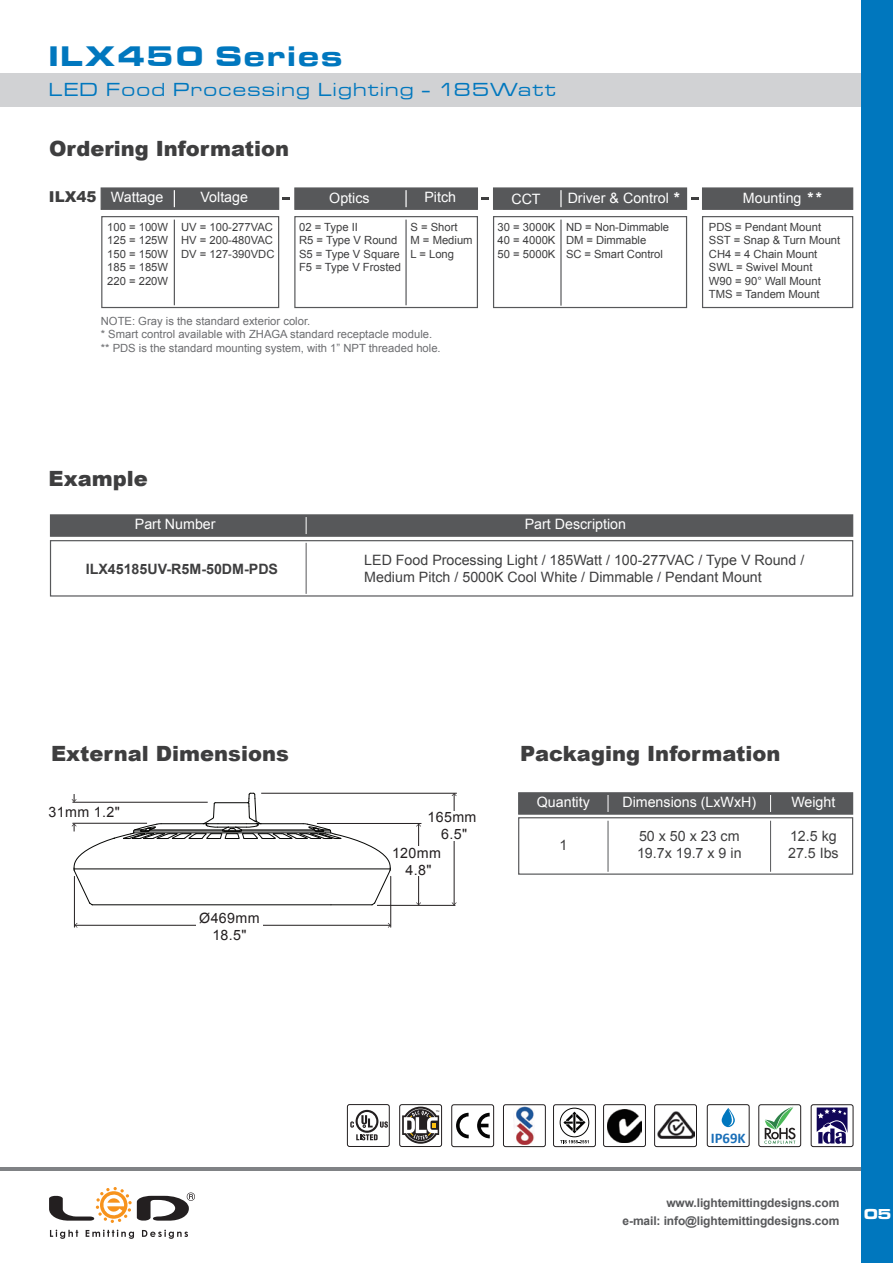
<style>
.page{position:relative;width:893px;height:1263px;background:#fff}
.page>*{position:absolute;margin:0;border:0;box-sizing:border-box;transform-origin:0 0}
.t1{font:29.25px "Microgramma D Bold Exte";letter-spacing:.1em;color:#0077be}
.t2{font:900 21px "Arial";color:#3e3e3f}
.t3{font:19.5px "Microgramma D Medi Exte";letter-spacing:.1em;color:#0077be}
.t4{font:900 15px "Arial";color:#3e3e3f}
.t5{font:15px "Microgramma D Bold Exte";color:#fff}
.t6{font:700 14.85px "Calibri";color:#1a6fb8}
.t7{font:14.25px/17.1px "Arial";color:#3e3e3f}
.t8{font:14.25px "Arial";color:#fff}
.t9{font:14.25px/17.1px "Arial";letter-spacing:.025em;color:#231f20;text-align:center}
.t10{font:700 14.25px "Arial";color:#3e3e3f}
.t11{font:700 12px/18px "Arial";letter-spacing:-.01em;color:#57585a;text-align:right}
.t12{font:11.25px/13.5px "Arial";color:#3e3e3f}
.t13{font:11.25px/13.5px "Arial";color:#6c6d70}
.s1{font-weight:900;font-size:14.7px}
</style>
<div class="page">
<div style="left:0;top:73px;width:893px;height:34px;background:#d1d2d4"></div>
<hr style="left:0;top:1168px;width:893px;height:3px;background:#808285">
<div style="left:862px;top:0;width:31px;height:1263px;background:#0077be"></div>
<svg style="left:49px;top:1187px;width:146px;height:36px"></svg>
<svg style="left:50px;top:1229px;width:28px;height:10px"></svg>
<svg style="left:86px;top:1229px;width:48px;height:10px"></svg>
<svg style="left:142px;top:1229px;width:46px;height:10px"></svg>
<div style="left:50px;top:514px;width:803px;height:23px;background:#57585a;border:1px solid #57585a"></div>
<svg style="left:306px;top:517px;width:1px;height:17px"></svg>
<hr style="left:306px;top:543px;width:1px;height:51px;background:#57585a">
<div style="left:50px;top:540px;width:803px;height:57px;border:1px solid #57585a"></div>
<div style="left:493px;top:187px;width:194px;height:23px;background:#57585a;border:1px solid #57585a"></div>
<div style="left:702px;top:187px;width:151px;height:23px;background:#57585a;border:1px solid #57585a"></div>
<div style="left:101px;top:187px;width:178px;height:23px;background:#57585a;border:1px solid #57585a"></div>
<div style="left:294px;top:187px;width:184px;height:23px;background:#57585a;border:1px solid #57585a"></div>
<svg style="left:282px;top:198px;width:8px;height:2px"></svg>
<svg style="left:481px;top:198px;width:8px;height:2px"></svg>
<svg style="left:691px;top:198px;width:8px;height:2px"></svg>
<svg style="left:560px;top:190px;width:2px;height:17px"></svg>
<hr style="left:560px;top:220px;width:2px;height:86px;background:#57585a">
<svg style="left:405px;top:190px;width:2px;height:17px"></svg>
<hr style="left:405px;top:220px;width:2px;height:85px;background:#57585a">
<svg style="left:174px;top:190px;width:1px;height:17px"></svg>
<hr style="left:174px;top:220px;width:1px;height:85px;background:#57585a">
<div style="left:101px;top:216px;width:178px;height:92px;border:1px solid #57585a"></div>
<div style="left:294px;top:216px;width:184px;height:92px;border:1px solid #57585a"></div>
<div style="left:493px;top:216px;width:194px;height:92px;border:1px solid #57585a"></div>
<div style="left:702px;top:216px;width:151px;height:92px;border:1px solid #57585a"></div>
<div style="left:518px;top:792px;width:335px;height:23px;background:#57585a;border:1px solid #57585a"></div>
<div style="left:518px;top:817px;width:335px;height:58px;border:1px solid #57585a"></div>
<svg style="left:608px;top:795px;width:1px;height:17px"></svg>
<hr style="left:608px;top:821px;width:1px;height:51px;background:#57585a">
<svg style="left:770px;top:795px;width:1px;height:17px"></svg>
<hr style="left:770px;top:821px;width:1px;height:51px;background:#57585a">
<hr style="left:454px;top:794px;width:1px;height:111px;background:#231f20">
<svg style="left:452px;top:902px;width:5px;height:3px"></svg>
<hr style="left:453px;top:812px;width:2px;height:29px;background:#fff">
<hr style="left:261px;top:793px;width:196px;height:1px;background:#231f20">
<hr style="left:377px;top:905px;width:78px;height:1px;background:#231f20">
<hr style="left:317px;top:823px;width:104px;height:1px;background:#231f20">
<hr style="left:418px;top:824px;width:1px;height:81px;background:#231f20">
<svg style="left:416px;top:902px;width:5px;height:3px"></svg>
<svg style="left:416px;top:824px;width:5px;height:3px"></svg>
<hr style="left:417px;top:846px;width:3px;height:30px;background:#fff">
<hr style="left:74px;top:876px;width:1px;height:51px;background:#231f20">
<hr style="left:390px;top:876px;width:1px;height:51px;background:#231f20">
<hr style="left:75px;top:925px;width:315px;height:1px;background:#231f20">
<svg style="left:388px;top:923px;width:3px;height:5px"></svg>
<svg style="left:74px;top:923px;width:3px;height:5px"></svg>
<svg style="left:72px;top:792px;width:319px;height:114px"></svg>
<div style="left:196px;top:913px;width:67px;height:28px;background:#fff"></div>
<div style="left:707px;top:1104px;width:42px;height:43px;border:1px solid #231f20;border-radius:2px"></div>
<svg style="left:712px;top:1105px;width:32px;height:23px"></svg>
<div style="left:451px;top:1104px;width:43px;height:43px;border:1px solid #231f20;border-radius:2px"></div>
<div style="left:347px;top:1104px;width:43px;height:43px;border:1px solid #231f20;border-radius:2px"></div>
<div style="left:400px;top:1104px;width:42px;height:42px;background:linear-gradient(to right,#fff,#fff);border-radius:2px"></div>
<div style="left:399px;top:1104px;width:43px;height:43px;border:1px solid #231f20;border-radius:2px"></div>
<svg style="left:356px;top:1134px;width:22px;height:6px"></svg>
<svg style="left:380px;top:1121px;width:8px;height:6px"></svg>
<svg style="left:356px;top:1110px;width:22px;height:23px"></svg>
<svg style="left:358px;top:1112px;width:18px;height:19px"></svg>
<svg style="left:361px;top:1115px;width:12px;height:13px"></svg>
<svg style="left:350px;top:1121px;width:4px;height:6px"></svg>
<svg style="left:456px;top:1113px;width:34px;height:25px"></svg>
<div style="left:758px;top:1104px;width:43px;height:43px;border:1px solid #231f20;border-radius:2px"></div>
<div style="left:811px;top:1104px;width:42px;height:43px;border:1px solid #231f20;border-radius:2px"></div>
<svg style="left:817px;top:1107px;width:30px;height:37px"></svg>
<svg style="left:402px;top:1106px;width:37px;height:38px"></svg>
<svg style="left:764px;top:1106px;width:32px;height:38px"></svg>
<div style="left:654px;top:1104px;width:43px;height:43px;border:1px solid #231f20;border-radius:2px"></div>
<div style="left:603px;top:1104px;width:43px;height:43px;border:1px solid #231f20;border-radius:2px"></div>
<img style="left:608px;top:1109px;width:33px;height:33px">
<img style="left:657px;top:1111px;width:37px;height:28px">
<div style="left:503px;top:1104px;width:43px;height:43px;border:1px solid #231f20;border-radius:2px"></div>
<img style="left:514px;top:1106px;width:20px;height:39px">
<div style="left:553px;top:1104px;width:43px;height:43px;border:1px solid #231f20;border-radius:2px"></div>
<div style="left:560px;top:1108px;width:29px;height:29px;border:1px solid #050504;border-radius:50%"></div>
<svg style="left:563px;top:1111px;width:22px;height:22px"></svg>
<svg style="left:560px;top:1140px;width:29px;height:3px"></svg>
<h1 class="t1" style="left:49px;top:36px;width:295px">ILX450 Series</h1>
<h3 class="t3" style="left:49px;top:77px;width:508px">LED Food Processing Lighting - 185Watt</h3>
<h2 class="t2" style="left:49px;top:133px;width:242px">Ordering Information</h2>
<h3 class="t4" style="left:49px;top:186px;width:49px">ILX45</h3>
<p class="t8" style="left:111px;top:188px;width:54px">Wattage</p>
<p class="t8" style="left:201px;top:188px;width:49px">Voltage</p>
<p class="t8" style="left:329px;top:189px;width:42px">Optics</p>
<p class="t8" style="left:424px;top:188px;width:33px">Pitch</p>
<p class="t8" style="left:511px;top:190px;width:31px">CCT</p>
<p class="t8" style="left:568px;top:189px;width:115px">Driver &amp; Control <span class="s1">*</span></p>
<p class="t8" style="left:743px;top:189px;width:82px">Mounting <span class="s1">**</span></p>
<p class="t12" style="left:107px;top:220px;width:62px;text-align:justify">100 = 100W 125 = 125W 150 = 150W 185 = 185W 220 = 220W</p>
<p class="t12" style="left:181px;top:220px;width:95px">UV = 100-277VAC<br>HV = 200-480VAC<br>DV = 127-390VDC</p>
<p class="t12" style="left:299px;top:220px;width:104px">02 = Type II<br>R5 = Type V Round<br>S5 = Type V Square<br>F5 = Type V Frosted</p>
<p class="t12" style="left:410px;top:220px;width:64px">S = Short<br>M = Medium<br>L = Long</p>
<p class="t12" style="left:498px;top:220px;width:59px;text-align:justify">30 = 3000K 40 = 4000K 50 = 5000K</p>
<p class="t12" style="left:566px;top:220px;width:105px">ND = Non-Dimmable<br>DM = Dimmable<br>SC = Smart Control</p>
<p class="t12" style="left:709px;top:220px;width:133px">PDS = Pendant Mount<br>SST = Snap &amp; Turn Mount<br>CH4 = 4 Chain Mount<br>SWL = Swivel Mount<br>W90 = 90° Wall Mount<br>TMS = Tandem Mount</p>
<p class="t13" style="left:101px;top:314px;width:341px">NOTE: Gray is the standard exterior color.<br>* Smart control available with ZHAGA standard receptacle module. ** PDS is the standard mounting system, with 1” NPT threaded hole.</p>
<h2 class="t2" style="left:49px;top:463px;width:101px">Example</h2>
<p class="t8" style="left:135px;top:515px;width:82px">Part Number</p>
<p class="t8" style="left:525px;top:515px;width:103px">Part Description</p>
<p class="t10" style="left:86px;top:559px;width:194px">ILX45185UV-R5M-50DM-PDS</p>
<p class="t7" style="left:364px;top:551px;width:442px">LED Food Processing Light / 185Watt / 100-277VAC / Type V Round /<br>Medium Pitch / 5000K Cool White / Dimmable / Pendant Mount</p>
<h2 class="t2" style="left:51px;top:739px;width:239px">External Dimensions</h2>
<h2 class="t2" style="left:520px;top:739px;width:262px">Packaging Information</h2>
<p class="t8" style="left:537px;top:793px;width:55px">Quantity</p>
<p class="t7" style="left:559px;top:836px;width:9px">1</p>
<p class="t8" style="left:622px;top:793px;width:135px">Dimensions (LxWxH)</p>
<p class="t7" style="left:637px;top:828px;width:106px">50 x 50 x 23 cm<br>19.7x 19.7 x 9 in</p>
<p class="t9" style="left:49px;top:803px;width:73px">31mm 1.2"</p>
<p class="t9" style="left:427px;top:809px;width:50px">165mm<br>6.5"</p>
<p class="t9" style="left:392px;top:845px;width:50px">120mm<br>4.8"</p>
<p class="t8" style="left:791px;top:793px;width:46px">Weight</p>
<p class="t7" style="left:788px;top:828px;width:52px">12.5 kg<br>27.5 Ibs</p>
<p class="t9" style="left:199px;top:910px;width:62px">Ø469mm<br>18.5"</p>
<h3 class="t6" style="left:711px;top:1128px;width:36px">IP69K</h3>
<p class="t11" style="left:623px;top:1194px;width:218px">www.lightemittingdesigns.com<br>e-mail: info@lightemittingdesigns.com</p>
<h3 class="t5" style="left:864px;top:1204px;width:29px">05</h3>
</div>
